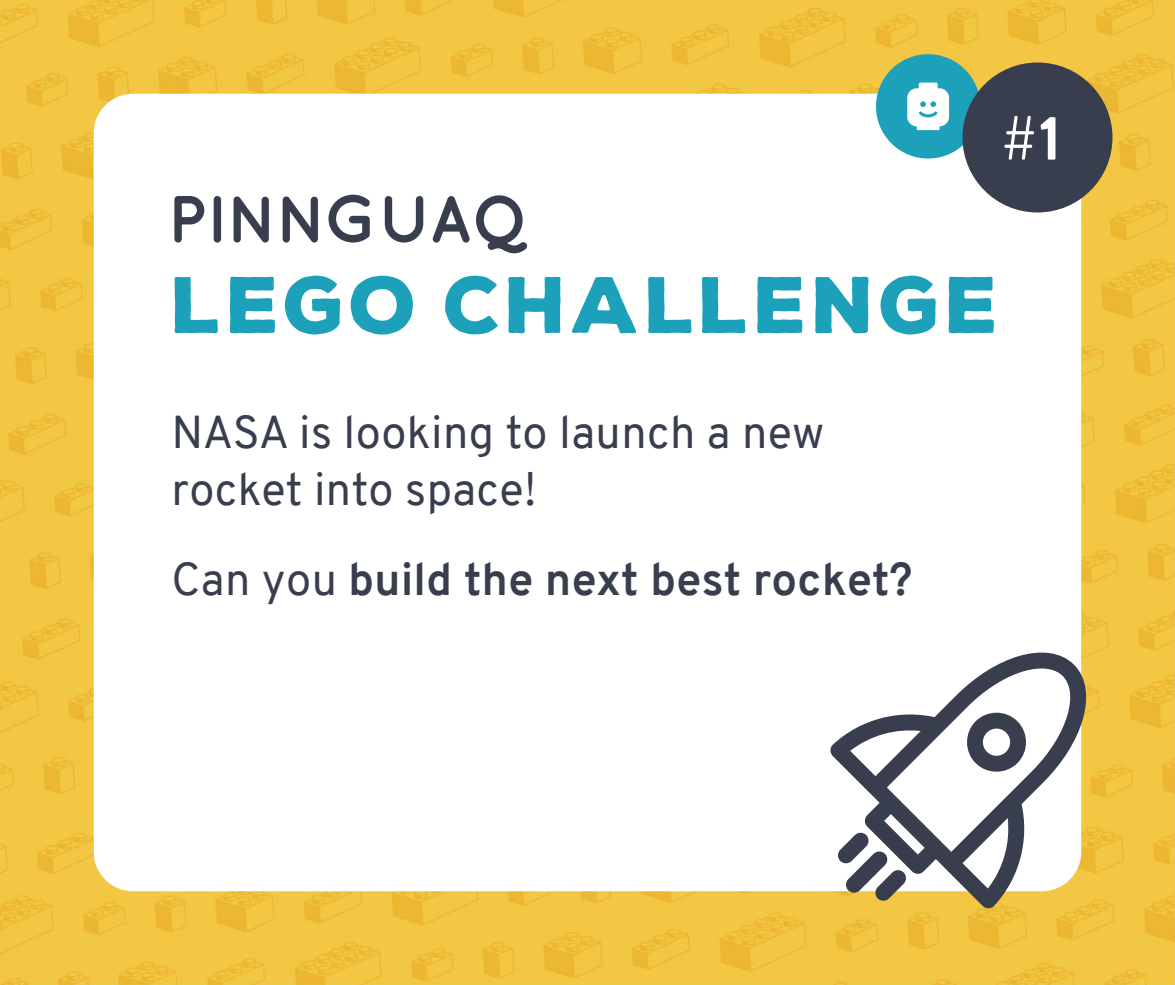
<style>
.page{position:relative;width:1175px;height:985px;background:#fff}
.page>*{position:absolute;margin:0;border:0;box-sizing:border-box;transform-origin:0 0}
.t1{font:900 77.5px "Nexa Rust Sans";letter-spacing:.05em;color:#1da1bb}
.t2{font:700 62.5px "Brandon Grotesque";color:#fff}
.t3{font:45px/57.5px "Overpass";letter-spacing:.01em;color:#393e4f}
.t4{font:700 45px "Overpass";letter-spacing:.01em;color:#393e4f}
.s1{font-weight:400}
</style>
<div class="page">
<img style="left:0;top:0;width:1175px;height:985px">
<div style="left:94px;top:94px;width:987px;height:797px;background:#fff;border-radius:39px"></div>
<svg style="left:830px;top:650px;width:259px;height:259px"></svg>
<svg style="left:174px;top:196px;width:30px;height:47px"></svg>
<div style="left:214px;top:196px;width:7px;height:47px;background:#393e4f;border-radius:4px"></div>
<svg style="left:234px;top:196px;width:35px;height:47px"></svg>
<svg style="left:283px;top:196px;width:35px;height:47px"></svg>
<svg style="left:329px;top:195px;width:41px;height:48px"></svg>
<svg style="left:385px;top:196px;width:38px;height:47px"></svg>
<svg style="left:432px;top:196px;width:38px;height:47px"></svg>
<svg style="left:476px;top:195px;width:51px;height:58px"></svg>
<div style="left:876px;top:54px;width:104px;height:105px;background:#1da1bb;border-radius:50%"></div>
<svg style="left:907px;top:83px;width:42px;height:47px"></svg>
<div style="left:963px;top:62px;width:150px;height:150px;background:#393e4f;border-radius:50%"></div>
<h2 class="t2" style="left:1002px;top:102px;width:61px">#1</h2>
<h1 class="t1" style="left:171px;top:261px;width:830px">LEGO CHALLENGE</h1>
<p class="t3" style="left:171px;top:407px;width:654px">NASA is looking to launch a new rocket into space!</p>
<p class="t4" style="left:171px;top:563px;width:743px"><span class="s1">Can you</span> build the next best rocket?</p>
</div>
